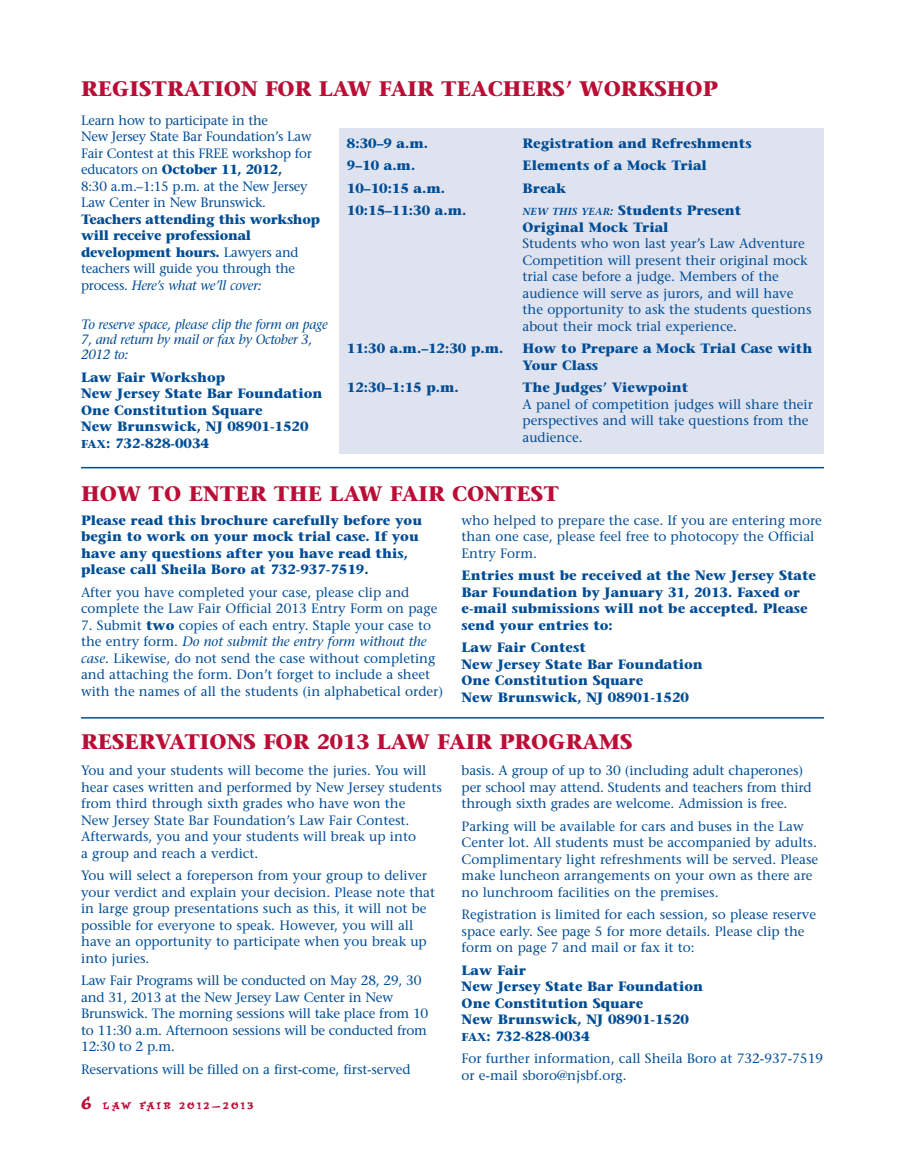
<style>
.page{position:relative;width:905px;height:1161px;background:#fff}
.page>*{position:absolute;margin:0;border:0;box-sizing:border-box;transform-origin:0 0}
.t1{font:700 21px "Stone Serif";color:#b90f36}
.t2{font:13.5px/16.5px "Stone Serif";color:#014d95}
.t3{font:700 13.5px/16.5px "Stone Serif";color:#014d95}
.t4{font:700 13.5px/16.5px "Stone Serif";letter-spacing:-.02em;color:#014d95}
.t5{font:italic 13.5px/15px "Stone Serif";letter-spacing:-.015em;color:#014d95}
.t6{font:10.5px "Improv ICG Regular";letter-spacing:.21em;color:#b90f36}
.s1{font-weight:700}
.s2{font-weight:400}
.s3{font-weight:400;font-style:italic}
.s4{font-weight:600;font-style:italic;font-size:10.2px}
.s5{font-weight:600;font-style:italic;font-size:12px}
.s6{font-size:11.55px}
.s7{font-style:italic}
.s8{font-size:18px}
</style>
<div class="page">
<div style="left:339px;top:128px;width:485px;height:326px;background:#dfe3f0"></div>
<hr style="left:81px;top:467px;width:743px;height:1px;background:#014d95">
<hr style="left:81px;top:717px;width:743px;height:2px;background:#014d95">
<h1 class="t1" style="left:81px;top:81px;width:638px">REGISTRATION FOR LAW FAIR TEACHERS’ WORKSHOP</h1>
<p class="t2" style="left:81px;top:113px;width:232px">Learn how to participate in the<br>New Jersey State Bar Foundation’s Law Fair Contest at this FREE workshop for educators on <span class="s1">October 11, 2012,<br></span>8:30 a.m.–1:15 p.m. at the New Jersey Law Center in New Brunswick.</p>
<p class="t4" style="left:81px;top:212px;width:240px">Teachers attending this workshop will receive professional development hours. <span class="s2">Lawyers and teachers will guide you through the process.</span> <span class="s3">Here’s what we’ll cover:</span></p>
<p class="t3" style="left:347px;top:136px;width:83px">8:30–9 a.m.</p>
<p class="t3" style="left:522px;top:136px;width:231px">Registration and Refreshments</p>
<p class="t3" style="left:347px;top:159px;width:70px">9–10 a.m.</p>
<p class="t3" style="left:522px;top:159px;width:186px">Elements of a Mock Trial</p>
<p class="t3" style="left:347px;top:181px;width:100px">10–10:15 a.m.</p>
<p class="t3" style="left:522px;top:181px;width:45px">Break</p>
<p class="t3" style="left:347px;top:204px;width:121px">10:15–11:30 a.m.</p>
<p class="t3" style="left:522px;top:204px;width:220px"><span class="s4">NEW THIS YEAR</span><span class="s5">:</span> Students Present<br>Original Mock Trial</p>
<p class="t2" style="left:522px;top:237px;width:290px">Students who won last year’s Law Adventure Competition will present their original mock trial case before a judge. Members of the audience will serve as jurors, and will have the opportunity to ask the students questions about their mock trial experience.</p>
<p class="t3" style="left:347px;top:342px;width:158px">11:30 a.m.–12:30 p.m.</p>
<p class="t3" style="left:522px;top:342px;width:291px">How to Prepare a Mock Trial Case with<br>Your Class</p>
<p class="t3" style="left:347px;top:381px;width:113px">12:30–1:15 p.m.</p>
<p class="t3" style="left:522px;top:381px;width:167px">The Judges’ Viewpoint</p>
<p class="t2" style="left:522px;top:397px;width:292px">A panel of competition judges will share their perspectives and will take questions from the audience.</p>
<p class="t5" style="left:81px;top:318px;width:248px">To reserve space, please clip the form on page<br>7, and return by mail or fax by October 3,<br>2012 to:</p>
<p class="t3" style="left:81px;top:370px;width:243px">Law Fair Workshop<br>New Jersey State Bar Foundation<br>One Constitution Square<br>New Brunswick, NJ 08901-1520<br><span class="s6">FAX</span>: 732-828-0034</p>
<h1 class="t1" style="left:81px;top:486px;width:479px">HOW TO ENTER THE LAW FAIR CONTEST</h1>
<p class="t3" style="left:81px;top:513px;width:342px">Please read this brochure carefully before you begin to work on your mock trial case. If you have any questions after you have read this, please call Sheila Boro at 732-937-7519.</p>
<p class="t2" style="left:81px;top:585px;width:358px">After you have completed your case, please clip and complete the Law Fair Official 2013 Entry Form on page</p>
<p class="t2" style="left:81px;top:618px;width:363px">7. Submit <span class="s1">two</span> copies of each entry. Staple your case to the entry form. <span class="s7">Do not submit the entry form without the case.</span> Likewise, do not send the case without completing and attaching the form. Don’t forget to include a sheet with the names of all the students (in alphabetical order)</p>
<p class="t2" style="left:461px;top:513px;width:362px">who helped to prepare the case. If you are entering more than one case, please feel free to photocopy the Official<br>Entry Form.</p>
<p class="t3" style="left:461px;top:569px;width:356px">Entries must be received at the New Jersey State Bar Foundation by January 31, 2013. Faxed or e-mail submissions will not be accepted. Please send your entries to:</p>
<p class="t3" style="left:461px;top:641px;width:243px">Law Fair Contest<br>New Jersey State Bar Foundation<br>One Constitution Square<br>New Brunswick, NJ 08901-1520</p>
<h1 class="t1" style="left:81px;top:733px;width:553px">RESERVATIONS FOR 2013 LAW FAIR PROGRAMS</h1>
<p class="t2" style="left:81px;top:764px;width:362px">You and your students will become the juries. You will hear cases written and performed by New Jersey students from third through sixth grades who have won the<br>New Jersey State Bar Foundation’s Law Fair Contest.<br>Afterwards, you and your students will break up into<br>a group and reach a verdict.</p>
<p class="t2" style="left:81px;top:869px;width:355px">You will select a foreperson from your group to deliver your verdict and explain your decision. Please note that in large group presentations such as this, it will not be possible for everyone to speak. However, you will all have an opportunity to participate when you break up into juries.</p>
<p class="t2" style="left:81px;top:974px;width:348px">Law Fair Programs will be conducted on May 28, 29, 30 and 31, 2013 at the New Jersey Law Center in New Brunswick. The morning sessions will take place from 10 to 11:30 a.m. Afternoon sessions will be conducted from 12:30 to 2 p.m.</p>
<p class="t2" style="left:81px;top:1062px;width:331px">Reservations will be filled on a first-come, first-served</p>
<p class="t6" style="left:81px;top:1099px;width:174px"><span class="s8">6</span> LAW FAIR 2012–2013</p>
<p class="t2" style="left:461px;top:764px;width:351px">basis. A group of up to 30 (including adult chaperones) per school may attend. Students and teachers from third through sixth grades are welcome. Admission is free.</p>
<p class="t2" style="left:461px;top:819px;width:358px">Parking will be available for cars and buses in the Law Center lot. All students must be accompanied by adults.<br>Complimentary light refreshments will be served. Please make luncheon arrangements on your own as there are no lunchroom facilities on the premises.</p>
<p class="t2" style="left:461px;top:908px;width:356px">Registration is limited for each session, so please reserve space early. See page 5 for more details. Please clip the form on page 7 and mail or fax it to:</p>
<p class="t3" style="left:461px;top:963px;width:243px">Law Fair<br>New Jersey State Bar Foundation<br>One Constitution Square<br>New Brunswick, NJ 08901-1520<br><span class="s6">FAX</span>: 732-828-0034</p>
<p class="t2" style="left:461px;top:1052px;width:363px">For further information, call Sheila Boro at 732-937-7519 or e-mail sboro@njsbf.org.</p>
</div>
